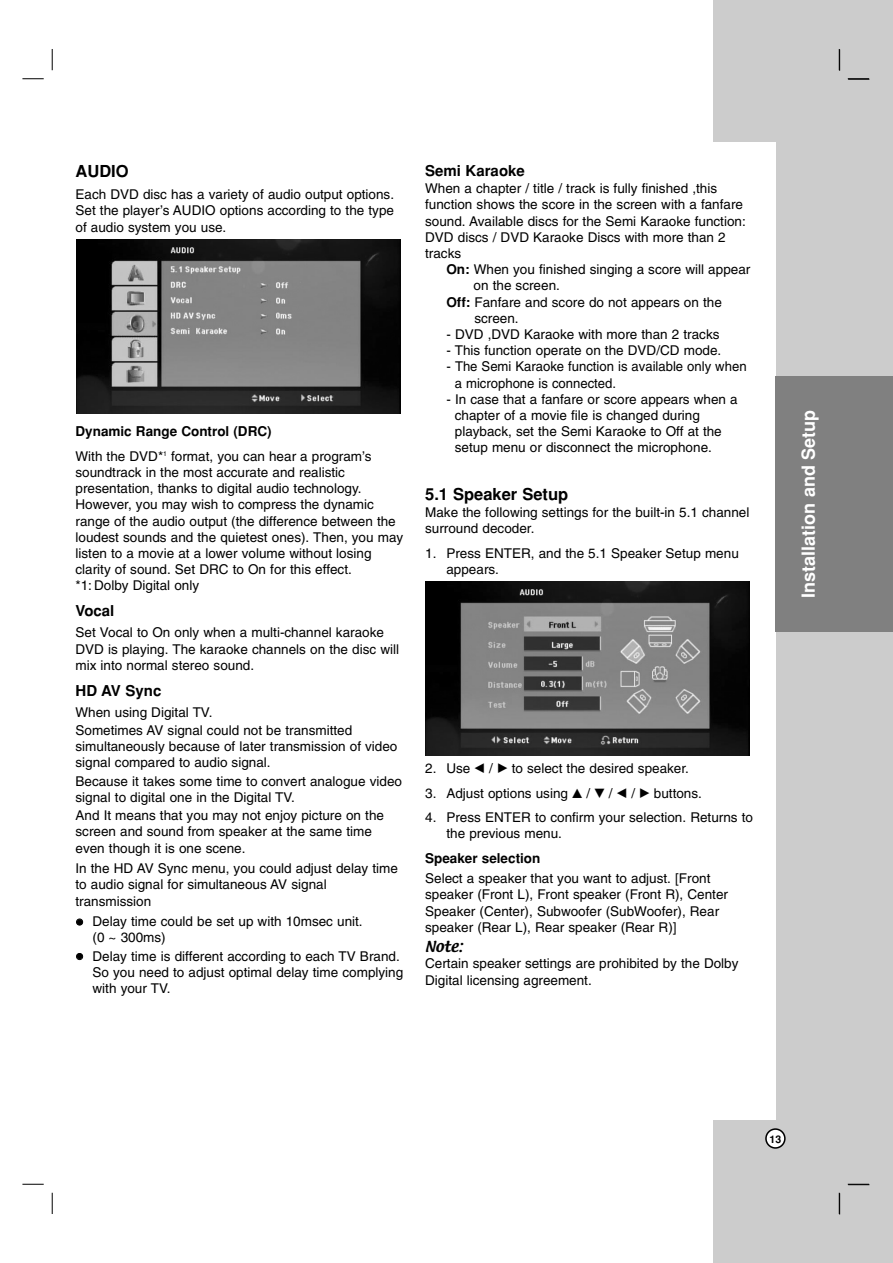
<style>
.page{position:relative;width:893px;height:1263px;background:#fff}
.page>*{position:absolute;margin:0;border:0;box-sizing:border-box;transform-origin:0 0}
.t1{font:700 18px "Helvetica";color:#fff}
.t2{font:700 16.5px "Helvetica";color:#000}
.t3{font:700 15px "Helvetica";color:#000}
.t4{font:13.5px/16.2px "Helvetica";color:#000}
.t5{font:700 13.5px "Helvetica";color:#000}
.t6{font:13.5px "Textile";color:#000}
.t7{font:700 10.5px "Helvetica";color:#000}
.s1{font-weight:700}
.s2{font-family:"Sony PS Common"}
</style>
<div class="page">
<div style="left:713px;top:0;width:179px;height:1263px;background:#ccc"></div>
<svg style="left:52px;top:49px;width:1px;height:21px"></svg>
<svg style="left:52px;top:1193px;width:1px;height:21px"></svg>
<svg style="left:22px;top:78px;width:22px;height:1px"></svg>
<svg style="left:22px;top:1184px;width:22px;height:1px"></svg>
<div style="left:638px;top:143px;width:137px;height:977px;background:#fff"></div>
<svg style="left:765px;top:1128px;width:20px;height:21px"></svg>
<svg style="left:838px;top:49px;width:2px;height:22px"></svg>
<svg style="left:838px;top:1193px;width:2px;height:21px"></svg>
<svg style="left:847px;top:78px;width:22px;height:2px"></svg>
<svg style="left:847px;top:1184px;width:22px;height:1px"></svg>
<div style="left:775px;top:376px;width:117px;height:256px;background:#808080"></div>
<img style="left:76px;top:239px;width:324px;height:175px">
<img style="left:425px;top:581px;width:324px;height:175px">
<p class="t2" style="left:75px;top:165px;width:55px">AUDIO</p>
<p class="t4" style="left:75px;top:188px;width:320px;text-align:justify">Each DVD disc has a variety of audio output options.<br>Set the player’s AUDIO options according to the type of audio system you use.</p>
<p class="t4" style="left:75px;top:420px;width:298px;line-height:24.8px"><span class="s1">Dynamic Range Control (DRC)<br></span>With the DVD*<sup>1</sup> format, you can hear a program’s</p>
<p class="t4" style="left:75px;top:465px;width:329px">soundtrack in the most accurate and realistic presentation, thanks to digital audio technology.<br>However, you may wish to compress the dynamic range of the audio output (the difference between the loudest sounds and the quietest ones). Then, you may listen to a movie at a lower volume without losing clarity of sound. Set DRC to On for this effect.<br>*1: Dolby Digital only</p>
<p class="t3" style="left:75px;top:605px;width:40px">Vocal</p>
<p class="t4" style="left:75px;top:626px;width:325px">Set Vocal to On only when a multi-channel karaoke<br>DVD is playing. The karaoke channels on the disc will mix into normal stereo sound.</p>
<p class="t3" style="left:75px;top:685px;width:87px">HD AV Sync</p>
<p class="t4" style="left:75px;top:704px;width:278px;line-height:18.3px">When using Digital TV.<br>Sometimes AV signal could not be transmitted</p>
<p class="t4" style="left:75px;top:740px;width:323px">simultaneously because of later transmission of video signal compared to audio signal.</p>
<p class="t4" style="left:75px;top:774px;width:328px">Because it takes some time to convert analogue video signal to digital one in the Digital TV.</p>
<p class="t4" style="left:75px;top:809px;width:310px">And It means that you may not enjoy picture on the screen and sound from speaker at the same time even though it is one scene.</p>
<p class="t4" style="left:75px;top:862px;width:324px">In the HD AV Sync menu, you could adjust delay time to audio signal for simultaneous AV signal transmission</p>
<p class="t4" style="left:92px;top:914px;width:272px">Delay time could be set up with 10msec unit. (0 ~ 300ms)</p>
<p class="t4" style="left:92px;top:949px;width:312px">Delay time is different according to each TV Brand.<br>So you need to adjust optimal delay time complying with your TV.</p>
<p class="t3" style="left:425px;top:165px;width:101px">Semi Karaoke</p>
<p class="t4" style="left:425px;top:182px;width:322px">When a chapter / title / track is fully finished ,this function shows the score in the screen with a fanfare sound. Available discs for the Semi Karaoke function:<br>DVD discs / DVD Karaoke Discs with more than 2 tracks</p>
<p class="t4" style="left:446px;top:263px;width:305px"><span class="s1">On:</span> When you finished singing a score will appear</p>
<p class="t4" style="left:473px;top:279px;width:88px">on the screen.</p>
<p class="t4" style="left:446px;top:295px;width:277px"><span class="s1">Off:</span> Fanfare and score do not appears on the</p>
<p class="t4" style="left:474px;top:311px;width:46px">screen.</p>
<p class="t4" style="left:446px;top:327px;width:274px">- DVD ,DVD Karaoke with more than 2 tracks</p>
<p class="t4" style="left:446px;top:344px;width:276px">- This function operate on the DVD/CD mode.</p>
<p class="t4" style="left:455px;top:360px;width:293px;text-indent:-8px">- The Semi Karaoke function is available only when a microphone is connected.</p>
<p class="t4" style="left:455px;top:392px;width:284px;text-indent:-8px">- In case that a fanfare or score appears when a chapter of a movie file is changed during playback, set the Semi Karaoke to Off at the setup menu or disconnect the microphone.</p>
<p class="t2" style="left:425px;top:488px;width:145px">5.1 Speaker Setup</p>
<p class="t4" style="left:425px;top:506px;width:326px">Make the following settings for the built-in 5.1 channel surround decoder.</p>
<p class="t4" style="left:446px;top:547px;width:294px;text-indent:-21px">1. Press ENTER, and the 5.1 Speaker Setup menu appears.</p>
<p class="t4" style="left:425px;top:761px;width:265px">2. Use <span class="s2">b</span> / <span class="s2">B</span> to select the desired speaker.</p>
<p class="t4" style="left:425px;top:786px;width:278px">3. Adjust options using <span class="s2">v</span> / <span class="s2">V</span> / <span class="s2">b</span> / <span class="s2">B</span> buttons.</p>
<p class="t4" style="left:446px;top:810px;width:308px;text-indent:-21px">4. Press ENTER to confirm your selection. Returns to the previous menu.</p>
<p class="t5" style="left:425px;top:853px;width:117px">Speaker selection</p>
<p class="t4" style="left:425px;top:872px;width:304px">Select a speaker that you want to adjust. [Front speaker (Front L), Front speaker (Front R), Center Speaker (Center), Subwoofer (SubWoofer), Rear speaker (Rear L), Rear speaker (Rear R)]</p>
<p class="t6" style="left:425px;top:940px;width:39px">Note:</p>
<p class="t4" style="left:425px;top:957px;width:315px">Certain speaker settings are prohibited by the Dolby<br>Digital licensing agreement.</p>
<h1 class="t1" style="left:801px;top:598px;width:189px;rotate:-90deg">Installation and Setup</h1>
<p class="t7" style="left:769px;top:1135px;width:13px">13</p>
</div>
